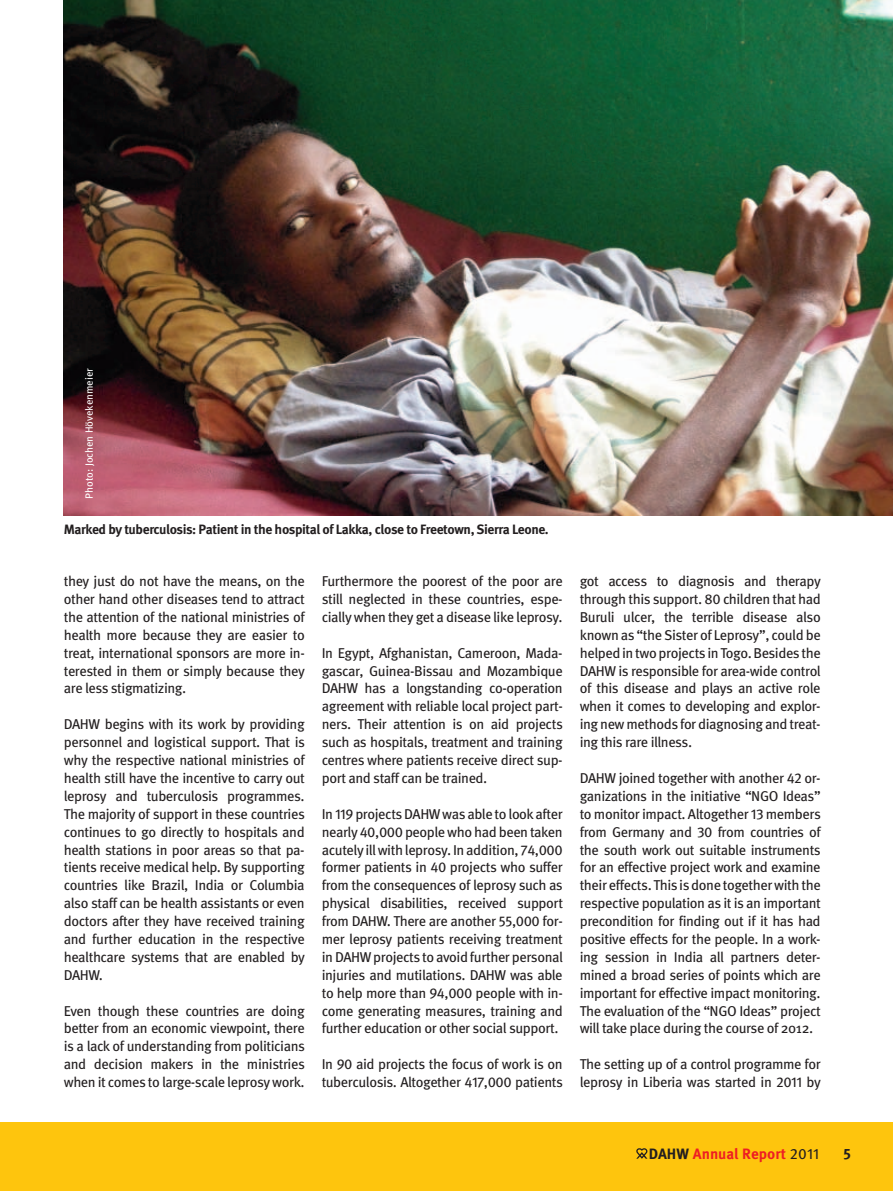
<style>
.page{position:relative;width:893px;height:1191px;background:#fff}
.page>*{position:absolute;margin:0;border:0;box-sizing:border-box;transform-origin:0 0}
.t1{font:700 15px "Meta OT";color:#ee1d23}
.t2{font:700 15px "Meta OT";color:#231f20}
.t3{font:14.25px/17.9px "Meta OT";letter-spacing:-.03em;color:#231f20;text-align:justify}
.t4{font:700 13.5px "Meta OT";letter-spacing:-.03em;color:#231f20}
.t5{font:10.5px "Meta OT";color:#fff}
.s1{color:#231f20}
.s2{font-weight:400;color:#231f20}
</style>
<div class="page">
<img style="left:64px;top:0;width:829px;height:515px">
<div style="left:0;top:1123px;width:893px;height:68px;background:#fec50d"></div>
<svg style="left:636px;top:1148px;width:11px;height:10px"></svg>
<p class="t5" style="left:85px;top:499px;width:132px;rotate:-90deg">Photo: Jochen Hövekenmeier</p>
<p class="t4" style="left:64px;top:524px;width:486px">Marked by tuberculosis: Patient in the hospital of Lakka, close to Freetown, Sierra Leone.</p>
<p class="t3" style="left:322px;top:573px;width:243px">Furthermore the poorest of the poor are still neglected in these countries, espe&shy;cially when they get a disease like leprosy.</p>
<p class="t3" style="left:322px;top:644px;width:243px">In Egypt, Afghanistan, Cameroon, Mada&shy;gascar, Guinea-Bissau and Mozambique DAHW has a longstanding co-operation agreement with reliable local project part&shy;ners. Their attention is on aid projects such as hospitals, treatment and training centres where patients receive direct sup&shy;port and staff can be trained.</p>
<p class="t3" style="left:322px;top:805px;width:243px">In 119 projects DAHW was able to look after nearly 40,000 people who had been taken acutely ill with leprosy. In addition, 74,000 former patients in 40 projects who suffer from the consequences of leprosy such as physical disabilities, received support from DAHW. There are another 55,000 for&shy;mer leprosy patients receiving treatment in DAHW projects to avoid further personal injuries and mutilations. DAHW was able to help more than 94,000 people with in&shy;come generating measures, training and further education or other social support.</p>
<p class="t3" style="left:322px;top:1056px;width:243px">In 90 aid projects the focus of work is on tuberculosis. Altogether 417,000 patients</p>
<p class="t3" style="left:64px;top:573px;width:243px">they just do not have the means, on the other hand other diseases tend to attract the attention of the national ministries of health more because they are easier to treat, international sponsors are more in&shy;terested in them or simply because they are less stigmatizing.</p>
<p class="t3" style="left:64px;top:716px;width:243px">DAHW begins with its work by providing personnel and logistical support. That is why the respective national ministries of health still have the incentive to carry out leprosy and tuberculosis programmes.<br>The majority of support in these countries continues to go directly to hospitals and health stations in poor areas so that pa&shy;tients receive medical help. By supporting countries like Brazil, India or Columbia also staff can be health assistants or even doctors after they have received training and further education in the respective healthcare systems that are enabled by DAHW.</p>
<p class="t3" style="left:64px;top:1002px;width:243px">Even though these countries are doing better from an economic viewpoint, there is a lack of understanding from politicians and decision makers in the ministries when it comes to large-scale leprosy work.</p>
<p class="t3" style="left:580px;top:573px;width:243px">got access to diagnosis and therapy through this support. 80 children that had Buruli ulcer, the terrible disease also known as “the Sister of Leprosy”, could be helped in two projects in Togo. Besides the DAHW is responsible for area-wide control of this disease and plays an active role when it comes to developing and explor&shy;ing new methods for diagnosing and treat&shy;ing this rare illness.</p>
<p class="t3" style="left:580px;top:770px;width:243px">DAHW joined together with another 42 or&shy;ganizations in the initiative “NGO Ideas” to monitor impact. Altogether 13 members from Germany and 30 from countries of the south work out suitable instruments for an effective project work and examine their effects. This is done together with the respective population as it is an important precondition for finding out if it has had positive effects for the people. In a work&shy;ing session in India all partners deter&shy;mined a broad series of points which are important for effective impact monitoring.<br>The evaluation of the “NGO Ideas” project will take place during the course of 2012.</p>
<p class="t3" style="left:580px;top:1056px;width:243px">The setting up of a control programme for leprosy in Liberia was started in 2011 by</p>
<p class="t1" style="left:649px;top:1147px;width:172px"><span class="s1">DAHW</span> Annual Report <span class="s2">2011</span></p>
<p class="t2" style="left:844px;top:1147px;width:9px">5</p>
</div>
